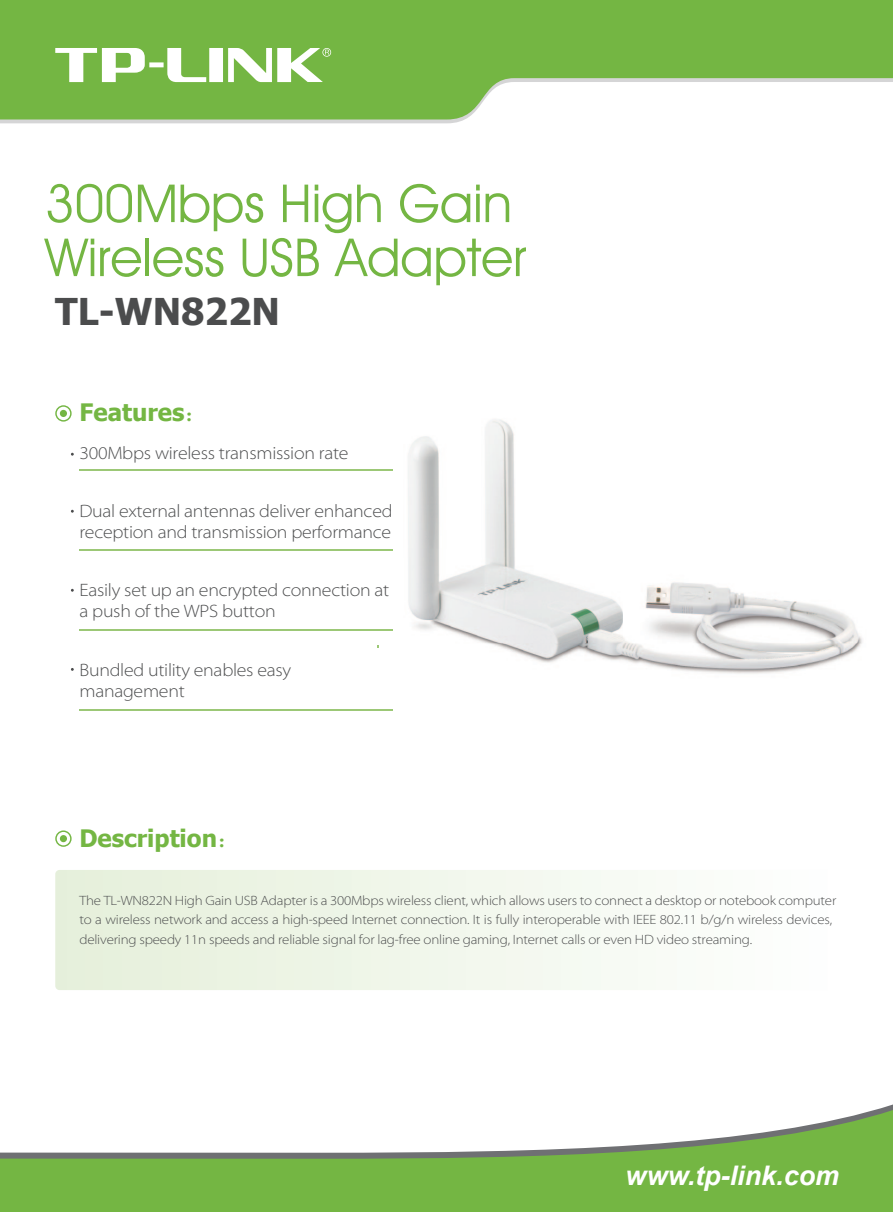
<style>
.page{position:relative;width:893px;height:1212px;background:#fff}
.page>*{position:absolute;margin:0;border:0;box-sizing:border-box;transform-origin:0 0}
.t1{font:52.65px/54px "Avant Garde IT Cby BT";color:#74b643}
.t2{font:700 36.9px "Tahoma";color:#4b4c4d}
.t3{font:italic 700 27px "Arial";color:#fff}
.t4{font:700 24px "Tahoma";color:#74b643}
.t5{font:300 semi-expanded 18px/21px "Myriad Pro";letter-spacing:-.015em;color:#4b4c4d}
.t6{font:300 semi-expanded 13.5px/19.5px "Myriad Pro";letter-spacing:-.015em;color:#4b4c4d}
.s1{font-family:"Sim Sun";font-weight:400}
</style>
<div class="page">
<img style="left:378px;top:419px;width:484px;height:255px">
<svg style="left:0;top:1110px;width:893px;height:102px;fill:#74b643"></svg>
<svg style="left:0;top:119px;width:465px;height:4px;background:#c9d1c4"></svg>
<svg style="left:0;top:0;width:893px;height:119px;fill:#74b643"></svg>
<svg style="left:55px;top:48px;width:276px;height:34px"></svg>
<svg style="left:55px;top:830px;width:17px;height:17px"></svg>
<div style="left:60px;top:835px;width:7px;height:7px;background:#74b643;border-radius:50%"></div>
<hr style="left:79px;top:469px;width:314px;height:2px;background:#9cc876">
<hr style="left:79px;top:549px;width:314px;height:1px;background:#9cc876">
<hr style="left:79px;top:629px;width:314px;height:2px;background:#9cc876">
<svg style="left:55px;top:405px;width:17px;height:17px"></svg>
<div style="left:60px;top:410px;width:7px;height:7px;background:#74b643;border-radius:50%"></div>
<hr style="left:79px;top:709px;width:314px;height:2px;background:#9cc876">
<h1 class="t1" style="left:45px;top:176px;width:483px">300Mbps High Gain<br>Wireless USB Adapter</h1>
<h2 class="t2" style="left:55px;top:285px;width:226px">TL-WN822N</h2>
<h3 class="t4" style="left:79px;top:396px;width:130px">Features<span class="s1">：</span></h3>
<h3 class="t5" style="left:79px;top:442px;width:271px">300Mbps wireless transmission rate</h3>
<h3 class="t5" style="left:79px;top:500px;width:315px">Dual external antennas deliver enhanced reception and transmission performance</h3>
<h3 class="t5" style="left:79px;top:579px;width:311px;line-height:21.6px">Easily set up an encrypted connection at a push of the WPS button</h3>
<h3 class="t5" style="left:79px;top:660px;width:213px">Bundled utility enables easy management</h3>
<h3 class="t4" style="left:79px;top:821px;width:163px">Description<span class="s1">：</span></h3>
<p class="t6" style="left:79px;top:890px;width:758px">The TL-WN822N High Gain USB Adapter is a 300Mbps wireless client, which allows users to connect a desktop or notebook computer to a wireless network and access a high-speed Internet connection. It is fully interoperable with IEEE 802.11 b/g/n wireless devices, delivering speedy 11n speeds and reliable signal for lag-free online gaming, Internet calls or even HD video streaming.</p>
<h3 class="t3" style="left:626px;top:1158px;width:215px">www.tp-link.com</h3>
</div>
